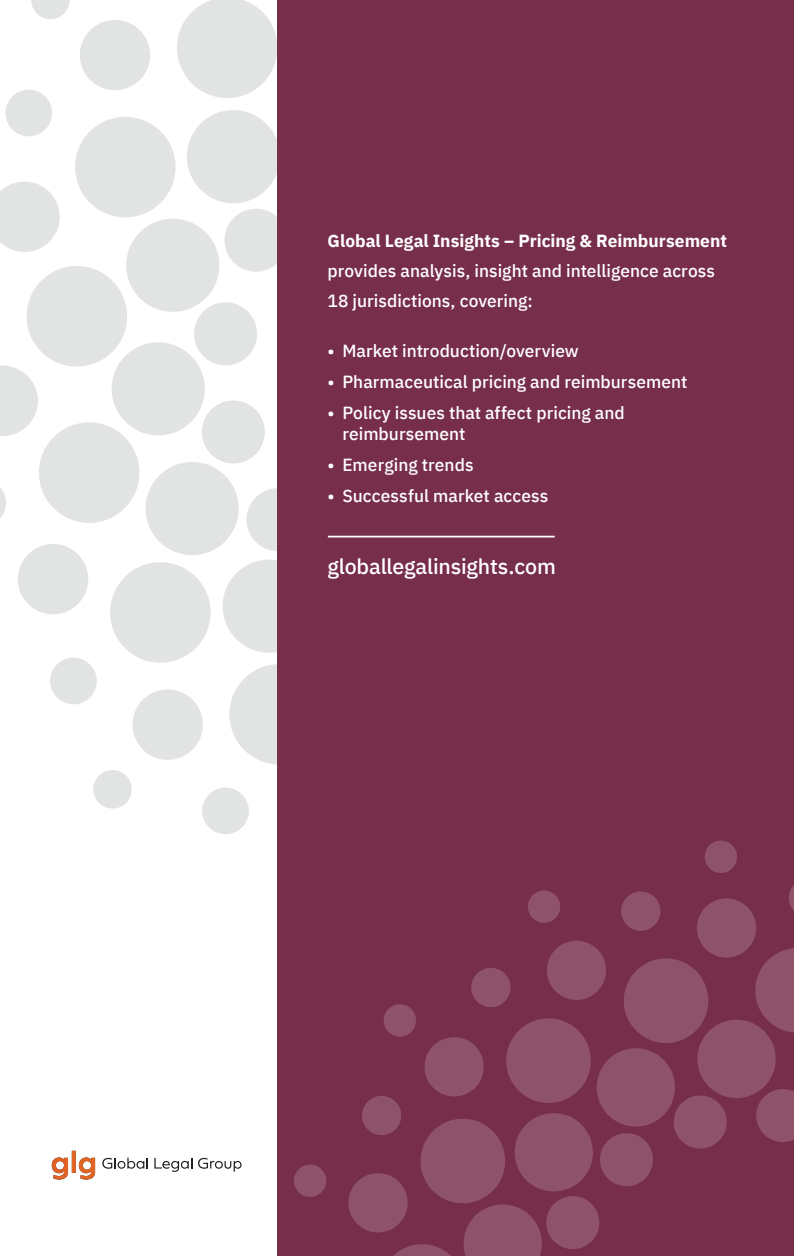
<style>
.page{position:relative;width:794px;height:1256px;background:#fff}
.page>*{position:absolute;margin:0;border:0;box-sizing:border-box;transform-origin:0 0}
.Main_Text{font:500 21.35px "IBM Plex Sans";letter-spacing:-.01em;color:#fff}
.Main_Text-2{font:500 17.5px/29.8px "IBM Plex Sans";letter-spacing:.005em;color:#fff}
.Sub-Header{font:500 17.5px "IBM Plex Sans";color:#fff}
.s1{font-weight:700}
</style>
<div class="page">
<svg style="left:0;top:0;width:278px;height:941px"></svg>
<div style="left:278px;top:0;width:516px;height:1255px;background:#772e4b"></div>
<svg style="left:294px;top:840px;width:500px;height:415px"></svg>
<svg style="left:52px;top:1150px;width:43px;height:29px"></svg>
<svg style="left:102px;top:1157px;width:46px;height:11px"></svg>
<svg style="left:154px;top:1158px;width:38px;height:13px"></svg>
<svg style="left:198px;top:1157px;width:43px;height:14px"></svg>
<hr style="left:328px;top:535px;width:226px;height:2px;background:#fff">
<p class="Main_Text-2" style="left:327px;top:224px;width:401px"><span class="s1">Global Legal Insights – Pricing &amp; Reimbursement </span>provides analysis, insight and intelligence across<br>18 jurisdictions, covering:</p>
<p class="Main_Text-2" style="left:327px;top:335px;width:253px">• Market introduction/overview</p>
<p class="Main_Text-2" style="left:327px;top:365px;width:361px">• Pharmaceutical pricing and reimbursement</p>
<p class="Main_Text-2" style="left:327px;top:396px;width:299px">• Policy issues that affect pricing and</p>
<p class="Main_Text-2" style="left:342px;top:417px;width:125px">reimbursement</p>
<p class="Sub-Header" style="left:327px;top:451px;width:147px">• Emerging trends</p>
<p class="Main_Text-2" style="left:327px;top:479px;width:222px">• Successful market access</p>
<p class="Main_Text" style="left:327px;top:549px;width:230px">globallegalinsights.com</p>
</div>
